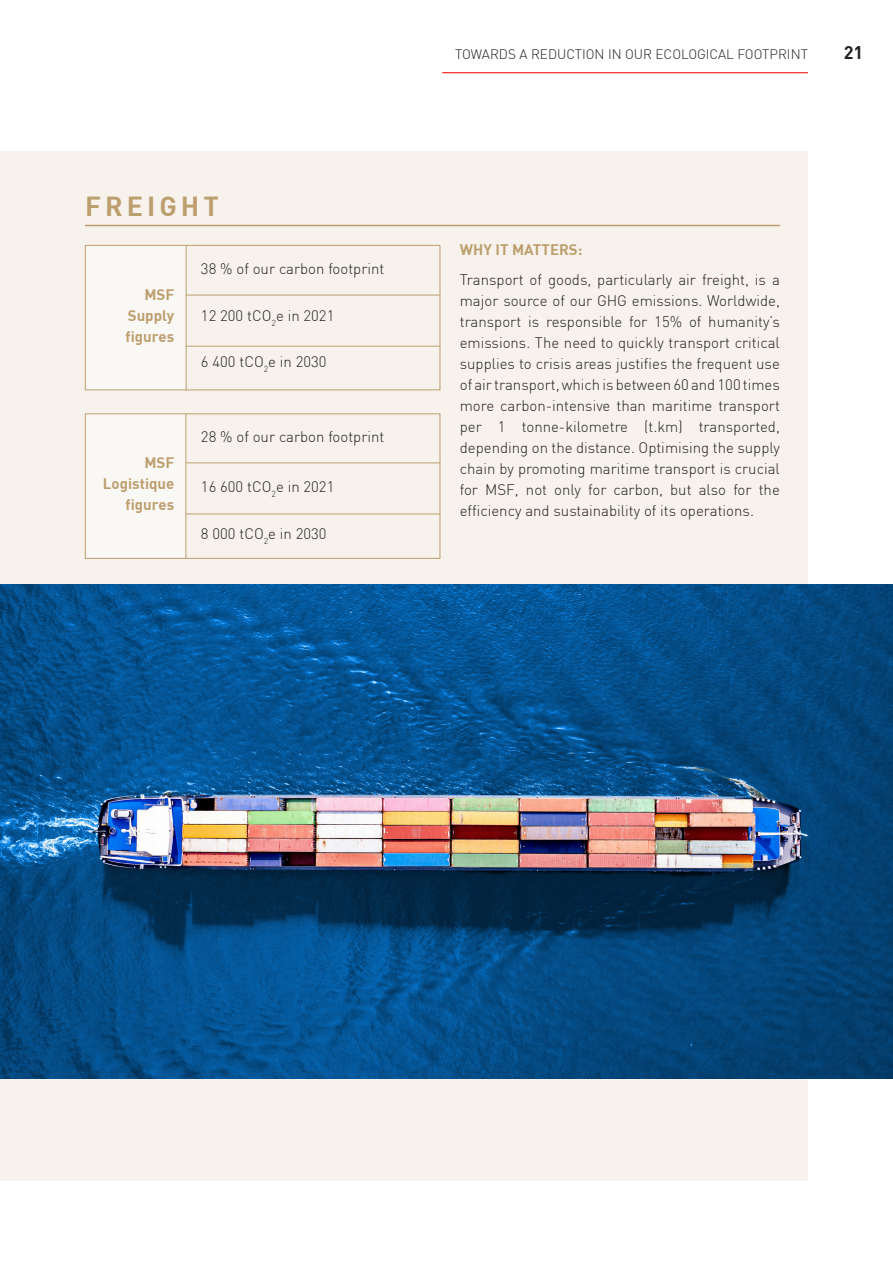
<style>
.page{position:relative;width:893px;height:1263px;background:#fff}
.page>*{position:absolute;margin:0;border:0;box-sizing:border-box;transform-origin:0 0}
.Chapter{font:27px "DIN Bold";letter-spacing:.15em;color:#bd9e6e}
.t1{font:18px "DIN Bold";color:#231f20}
.BODY{font:300 15px/21px "DIN";color:#231f20;text-align:justify}
.BODY-2{font:15px/21px "DIN Bold";color:#bd9e6e;text-align:justify}
.BODY-3{font:700 15px "DIN";color:#bd9e6e}
.t2{font:300 13.5px "DIN";color:#231f20}
</style>
<div class="page">
<div style="left:0;top:152px;width:808px;height:1029px;background:#f7f3ec"></div>
<div style="left:85px;top:246px;width:101px;height:144px;background:#faf8f5"></div>
<div style="left:85px;top:414px;width:101px;height:144px;background:#faf8f5"></div>
<hr style="left:85px;top:225px;width:695px;height:1px;background:#bd9e6e">
<div style="left:85px;top:245px;width:355px;height:145px;border:1px solid #bd9e6e"></div>
<hr style="left:186px;top:295px;width:254px;height:1px;background:#bd9e6e">
<hr style="left:186px;top:246px;width:1px;height:144px;background:#bd9e6e">
<hr style="left:186px;top:346px;width:254px;height:1px;background:#bd9e6e">
<div style="left:85px;top:414px;width:355px;height:145px;border:1px solid #bd9e6e"></div>
<hr style="left:186px;top:463px;width:254px;height:1px;background:#bd9e6e">
<hr style="left:186px;top:413px;width:1px;height:145px;background:#bd9e6e">
<hr style="left:186px;top:514px;width:254px;height:1px;background:#bd9e6e">
<hr style="left:442px;top:72px;width:366px;height:1px;background:#e00">
<img style="left:0;top:585px;width:893px;height:494px">
<p class="Chapter" style="left:85px;top:188px;width:135px">FREIGHT</p>
<p class="BODY-2" style="left:126px;top:283px;width:50px;text-indent:19px">MSF Supply figures</p>
<p class="BODY-2" style="left:103px;top:451px;width:73px;text-align:right">MSF<br>Logistique figures</p>
<p class="BODY" style="left:201px;top:258px;width:185px">38 % of our carbon footprint</p>
<p class="BODY" style="left:201px;top:305px;width:135px">12 200 tCO<sub>2</sub>e in 2021</p>
<p class="BODY" style="left:201px;top:351px;width:127px">6 400 tCO<sub>2</sub>e in 2030</p>
<p class="BODY" style="left:201px;top:426px;width:185px">28 % of our carbon footprint</p>
<p class="BODY" style="left:201px;top:476px;width:135px">16 600 tCO<sub>2</sub>e in 2021</p>
<p class="BODY" style="left:201px;top:523px;width:127px">8 000 tCO<sub>2</sub>e in 2030</p>
<p class="t2" style="left:455px;top:46px;width:354px">TOWARDS A REDUCTION IN OUR ECOLOGICAL FOOTPRINT</p>
<p class="t1" style="left:844px;top:40px;width:21px">21</p>
<p class="BODY-3" style="left:460px;top:240px;width:124px">WHY IT MATTERS:</p>
<p class="BODY" style="left:460px;top:269px;width:322px">Transport of goods, particularly air freight, is a major source of our GHG emissions. Worldwide, transport is responsible for 15% of humanity’s emissions. The need to quickly transport critical supplies to crisis areas justifies the frequent use of air transport, which is between 60 and 100 times more carbon-intensive than maritime transport per 1 tonne-kilometre (t.km) transported, depending on the distance. Optimising the supply chain by promoting maritime transport is crucial for MSF, not only for carbon, but also for the efficiency and sustainability of its operations.</p>
</div>
